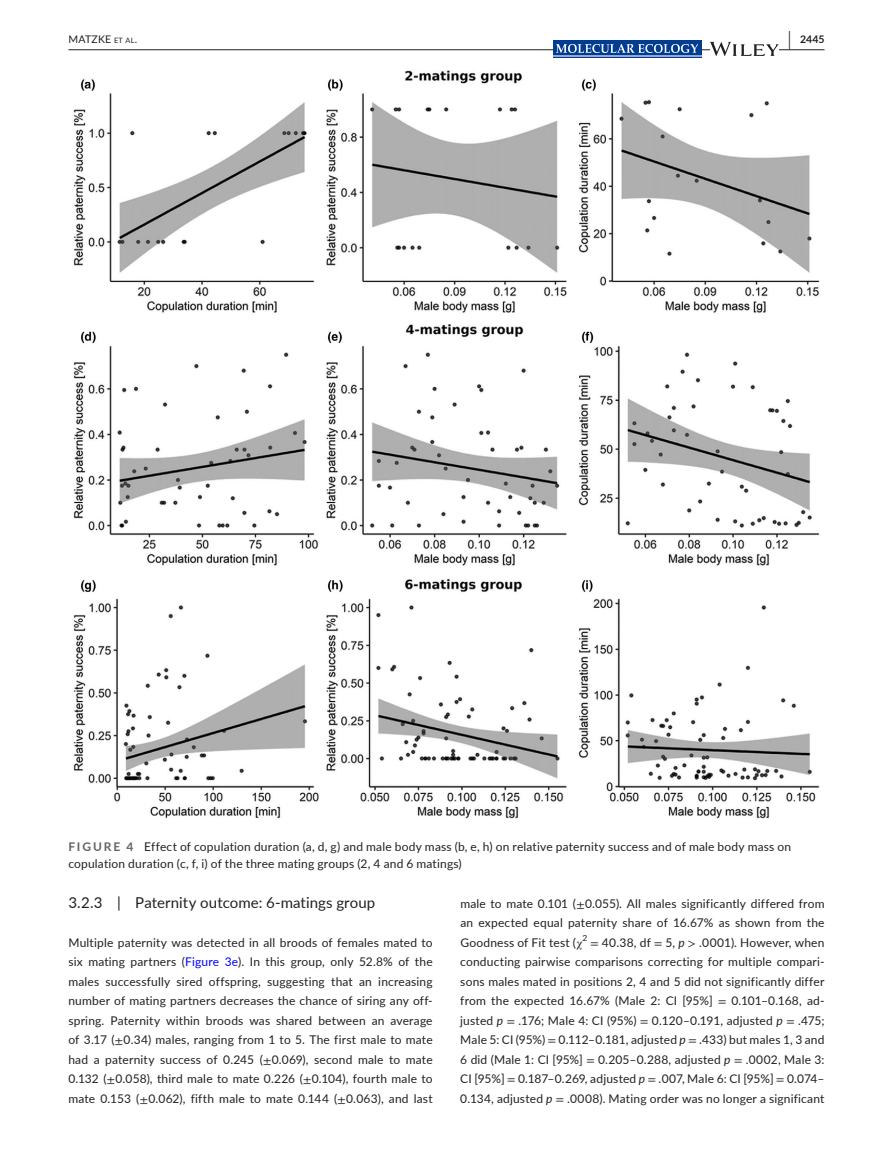
<style>
.page{position:relative;width:893px;height:1174px;background:#fff}
.page>*{position:absolute;margin:0;border:0;box-sizing:border-box;transform-origin:0 0}
.t1{font:15px "Lato";letter-spacing:.005em;color:#231f20}
.t2{font:12px/19.5px "Lato";letter-spacing:.015em;color:#231f20;text-align:justify}
.t3{font:10.5px "Lato";letter-spacing:.025em;color:#231f20}
.t4{font:700 10.5px "Lato";color:#231f20}
.t5{font:8.4px "Lato";color:#231f20}
.s1{font-size:7.35px}
.s2{font-size:19.5px}
.s3{font-weight:700;color:#636366}
.s4{color:#00f}
.s5{font-family:"STIX"}
.s6{font-style:italic}
</style>
<div class="page">
<hr style="left:68px;top:49px;width:756px;height:1px;background:#231f20">
<div style="left:553px;top:41px;width:148px;height:17px;background:#003d91"></div>
<img style="left:556px;top:44px;width:142px;height:8px">
<hr style="left:553px;top:55px;width:148px;height:2px;background:#96a6d0">
<svg style="left:710px;top:42px;width:69px;height:14px"></svg>
<img style="left:73px;top:70px;width:747px;height:749px">
<p class="t3" style="left:68px;top:31px;width:70px">MATZKE <span class="s1">et al</span>.</p>
<p class="t4" style="left:789px;top:31px;width:37px"><span class="s2">|</span> 2445</p>
<p class="t2" style="left:68px;top:838px;width:724px;line-height:16.5px"><span class="s3">FIGURE 4</span> Effect of copulation duration (a, d, g) and male body mass (b, e, h) on relative paternity success and of male body mass on copulation duration (c, f, i) of the three mating groups (2, 4 and 6 matings)</p>
<p class="t1" style="left:68px;top:891px;width:308px">3.2.3 | Paternity outcome: 6-matings group</p>
<p class="t2" style="left:68px;top:932px;width:366px">Multiple paternity was detected in all broods of females mated to six mating partners (<span class="s4">Figure 3e</span>). In this group, only 52.8% of the males successfully sired offspring, suggesting that an increasing number of mating partners decreases the chance of siring any off&shy;spring. Paternity within broods was shared between an average of 3.17 (<span class="s5">±</span>0.34) males, ranging from 1 to 5. The first male to mate had a paternity success of 0.245 (<span class="s5">±</span>0.069), second male to mate 0.132 (<span class="s5">±</span>0.058), third male to mate 0.226 (<span class="s5">±</span>0.104), fourth male to mate 0.153 (<span class="s5">±</span>0.062), fifth male to mate 0.144 (<span class="s5">±</span>0.063), and last</p>
<p class="t2" style="left:460px;top:893px;width:366px">male to mate 0.101 (<span class="s5">±</span>0.055). All males significantly differed from an expected equal paternity share of 16.67% as shown from the Goodness of Fit test (<span class="s5">χ</span></p>
<p class="t5" style="left:582px;top:932px;width:6px">2</p>
<p class="t2" style="left:460px;top:932px;width:366px;text-indent:130px"><span class="s5">=</span> 40.38, df <span class="s5">=</span> 5, <span class="s6">p</span> <span class="s5">&gt;</span> .0001). However, when conducting pairwise comparisons correcting for multiple compari&shy;sons males mated in positions 2, 4 and 5 did not significantly differ from the expected 16.67% (Male 2: CI [95%] <span class="s5">=</span> 0.101–0.168, ad&shy;justed <span class="s6">p</span> <span class="s5">=</span> .176; Male 4: CI (95%) <span class="s5">=</span> 0.120–0.191, adjusted <span class="s6">p</span> <span class="s5">=</span> .475; Male 5: CI (95%) <span class="s5">=</span> 0.112–0.181, adjusted <span class="s6">p</span> <span class="s5">=</span> .433) but males 1, 3 and 6 did (Male 1: CI [95%] <span class="s5">=</span> 0.205–0.288, adjusted <span class="s6">p</span> <span class="s5">=</span> .0002, Male 3:<br>CI [95%] <span class="s5">=</span> 0.187–0.269, adjusted <span class="s6">p</span> <span class="s5">=</span> .007, Male 6: CI [95%] <span class="s5">=</span> 0.074– 0.134, adjusted <span class="s6">p</span> <span class="s5">=</span> .0008). Mating order was no longer a significant</p>
</div>
